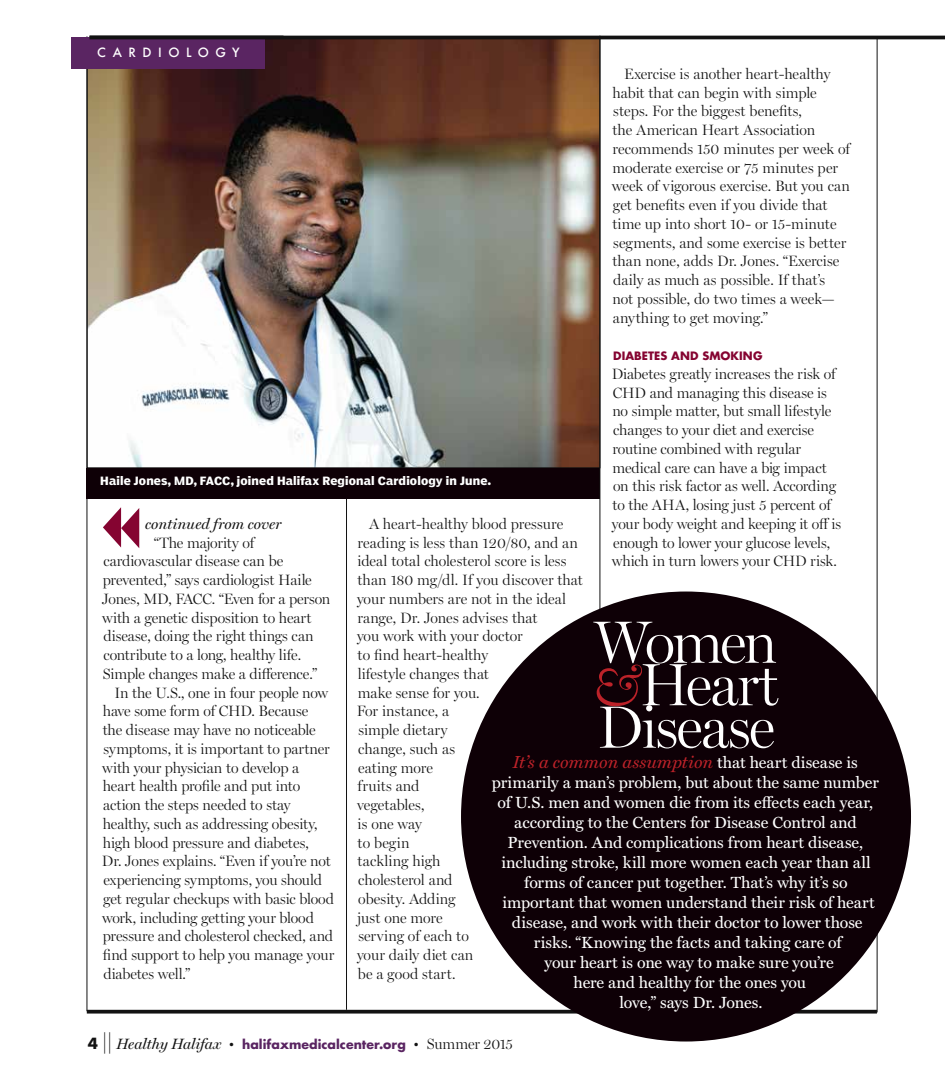
<style>
.page{position:relative;width:945px;height:1080px;background:#fff}
.page>*{position:absolute;margin:0;border:0;box-sizing:border-box;transform-origin:0 0}
.t1{font:300 60px/42.5px "Miller Display";letter-spacing:-.035em;color:#fff;text-align:justify}
.t2{font:italic 17.5px "Miller Text";color:#bc2229}
.t3{font:16.25px "Miller Text";letter-spacing:-.005em;color:#fff}
.t4{font:300 15px/18.8px "Miller Display";letter-spacing:-.005em;color:#121212}
.t5{font:italic 15px "Miller Display";color:#121212}
.t6{font:700 12.5px "Futura";letter-spacing:.005em;color:#5a2562}
.t7{font:500 12.5px "Futura";letter-spacing:.52em;color:#fff}
.t8{font:700 11.25px "Poynter Agate Three";letter-spacing:.015em;color:#fff}
.t9{font:700 11.25px "Futura";letter-spacing:.005em;color:#850431}
.s1{font-style:italic;color:#bc2229}
.s2{font-style:normal;font-size:16.25px;color:#fff}
.s3{font-family:"Futura Std";font-weight:700;font-style:normal}
.s4{font-weight:300;font-style:normal;font-size:22.5px}
.s5{font-family:"Miller Display";font-weight:300;font-size:15px;color:#121212}
</style>
<div class="page">
<hr style="left:877px;top:38px;width:1px;height:974px;background:#121212">
<img style="left:89px;top:40px;width:509px;height:426px">
<svg style="left:87px;top:1010px;width:790px;height:4px;background:#2c2c2c"></svg>
<svg style="left:103px;top:507px;width:36px;height:41px"></svg>
<hr style="left:87px;top:36px;width:1px;height:975px;background:#121212">
<div style="left:87px;top:468px;width:513px;height:31px;background:#0e0006"></div>
<hr style="left:346px;top:499px;width:1px;height:511px;background:#121212">
<hr style="left:600px;top:36px;width:1px;height:963px;background:#121212">
<div style="left:461px;top:592px;width:450px;height:450px;background:#0e0006;border-radius:50%"></div>
<div style="left:71px;top:37px;width:194px;height:31px;background:#5a2562"></div>
<hr style="left:90px;top:36px;width:855px;height:3px;background:#121212">
<p class="t7" style="left:97px;top:44px;width:144px">CARDIOLOGY</p>
<p class="t4" style="left:612px;top:65px;width:240px;text-indent:12px">Exercise is another heart-healthy habit that can begin with simple steps. For the biggest benefits,<br>the American Heart Association recommends 150 minutes per week of moderate exercise or 75 minutes per week of vigorous exercise. But you can get benefits even if you divide that time up into short 10- or 15-minute segments, and some exercise is better than none, adds Dr. Jones. “Exercise daily as much as possible. If that’s<br>not possible, do two times a week— anything to get moving.”</p>
<p class="t9" style="left:613px;top:348px;width:151px">DIABETES AND SMOKING</p>
<p class="t4" style="left:612px;top:365px;width:231px">Diabetes greatly increases the risk of CHD and managing this disease is no simple matter, but small lifestyle changes to your diet and exercise routine combined with regular medical care can have a big impact on this risk factor as well. According to the AHA, losing just 5 percent of your body weight and keeping it off is enough to lower your glucose levels, which in turn lowers your CHD risk.</p>
<p class="t8" style="left:100px;top:474px;width:392px">Haile Jones, MD, FACC, joined Halifax Regional Cardiology in June.</p>
<p class="t4" style="left:357px;top:515px;width:227px;text-indent:12px">A heart-healthy blood pressure reading is less than 120/80, and an ideal total cholesterol score is less than 180 mg/dl. If you discover that your numbers are not in the ideal range, Dr. Jones advises that<br>you work with your doctor<br>to find heart-healthy<br>lifestyle changes that<br>make sense for you.<br>For instance, a<br>simple dietary<br>change, such as<br>eating more<br>fruits and<br>vegetables,<br>is one way<br>to begin<br>tackling high<br>cholesterol and<br>obesity. Adding<br>just one more<br>serving of each to<br>your daily diet can<br>be a good start.</p>
<p class="t5" style="left:145px;top:515px;width:138px">continued from cover</p>
<p class="t4" style="left:154px;top:533px;width:102px">“The majority of</p>
<p class="t4" style="left:103px;top:552px;width:181px">cardiovascular disease can be</p>
<p class="t4" style="left:103px;top:571px;width:211px">prevented,” says cardiologist Haile</p>
<p class="t4" style="left:102px;top:590px;width:230px">Jones, MD, FACC. “Even for a person</p>
<p class="t4" style="left:102px;top:608px;width:211px">with a genetic disposition to heart</p>
<p class="t4" style="left:103px;top:627px;width:212px">disease, doing the right things can</p>
<p class="t4" style="left:103px;top:646px;width:199px">contribute to a long, healthy life.</p>
<p class="t4" style="left:103px;top:665px;width:216px">Simple changes make a difference.”</p>
<p class="t4" style="left:114px;top:683px;width:215px">In the U.S., one in four people now</p>
<p class="t4" style="left:103px;top:702px;width:207px">have some form of CHD. Because</p>
<p class="t4" style="left:103px;top:721px;width:215px">the disease may have no noticeable</p>
<p class="t4" style="left:103px;top:740px;width:227px">symptoms, it is important to partner</p>
<p class="t4" style="left:102px;top:758px;width:199px">with your physician to develop a</p>
<p class="t4" style="left:103px;top:777px;width:199px">heart health profile and put into</p>
<p class="t4" style="left:103px;top:796px;width:189px">action the steps needed to stay</p>
<p class="t4" style="left:103px;top:815px;width:216px">healthy, such as addressing obesity,</p>
<p class="t4" style="left:103px;top:833px;width:208px">high blood pressure and diabetes,</p>
<p class="t4" style="left:102px;top:852px;width:230px">Dr. Jones explains. “Even if you’re not</p>
<p class="t4" style="left:103px;top:871px;width:220px">experiencing symptoms, you should</p>
<p class="t4" style="left:103px;top:890px;width:232px">get regular checkups with basic blood</p>
<p class="t4" style="left:102px;top:908px;width:213px">work, including getting your blood</p>
<p class="t4" style="left:103px;top:927px;width:232px">pressure and cholesterol checked, and</p>
<p class="t4" style="left:103px;top:946px;width:233px">find support to help you manage your</p>
<p class="t4" style="left:103px;top:965px;width:88px">diabetes well.”</p>
<h1 class="t1" style="left:592px;top:622px;width:188px">Women <span class="s1">&amp;</span>Heart Disease</h1>
<p class="t2" style="left:513px;top:752px;width:347px">It’s a common assumption <span class="s2">that heart disease is</span></p>
<p class="t3" style="left:492px;top:773px;width:389px">primarily a man’s problem, but about the same number</p>
<p class="t3" style="left:498px;top:793px;width:377px">of U.S. men and women die from its effects each year,</p>
<p class="t3" style="left:514px;top:813px;width:344px">according to the Centers for Disease Control and</p>
<p class="t3" style="left:507px;top:833px;width:357px">Prevention. And complications from heart disease,</p>
<p class="t3" style="left:501px;top:853px;width:371px">including stroke, kill more women each year than all</p>
<p class="t3" style="left:524px;top:873px;width:325px">forms of cancer put together. That’s why it’s so</p>
<p class="t3" style="left:502px;top:893px;width:374px">important that women understand their risk of heart</p>
<p class="t3" style="left:512px;top:913px;width:352px">disease, and work with their doctor to lower those</p>
<p class="t3" style="left:534px;top:933px;width:309px">risks. “Knowing the facts and taking care of</p>
<p class="t3" style="left:545px;top:953px;width:291px">your heart is one way to make sure you’re</p>
<p class="t3" style="left:574px;top:973px;width:234px">here and healthy for the ones you</p>
<p class="t3" style="left:620px;top:993px;width:145px">love,” says Dr. Jones.</p>
<p class="t5" style="left:88px;top:1035px;width:149px"><span class="s3">4</span> <span class="s4">||</span> Healthy Halifax <sup>.</sup></p>
<p class="t6" style="left:242px;top:1035px;width:272px">halifaxmedicalcenter.org <sup>.</sup> <span class="s5">Summer 2015</span></p>
</div>
